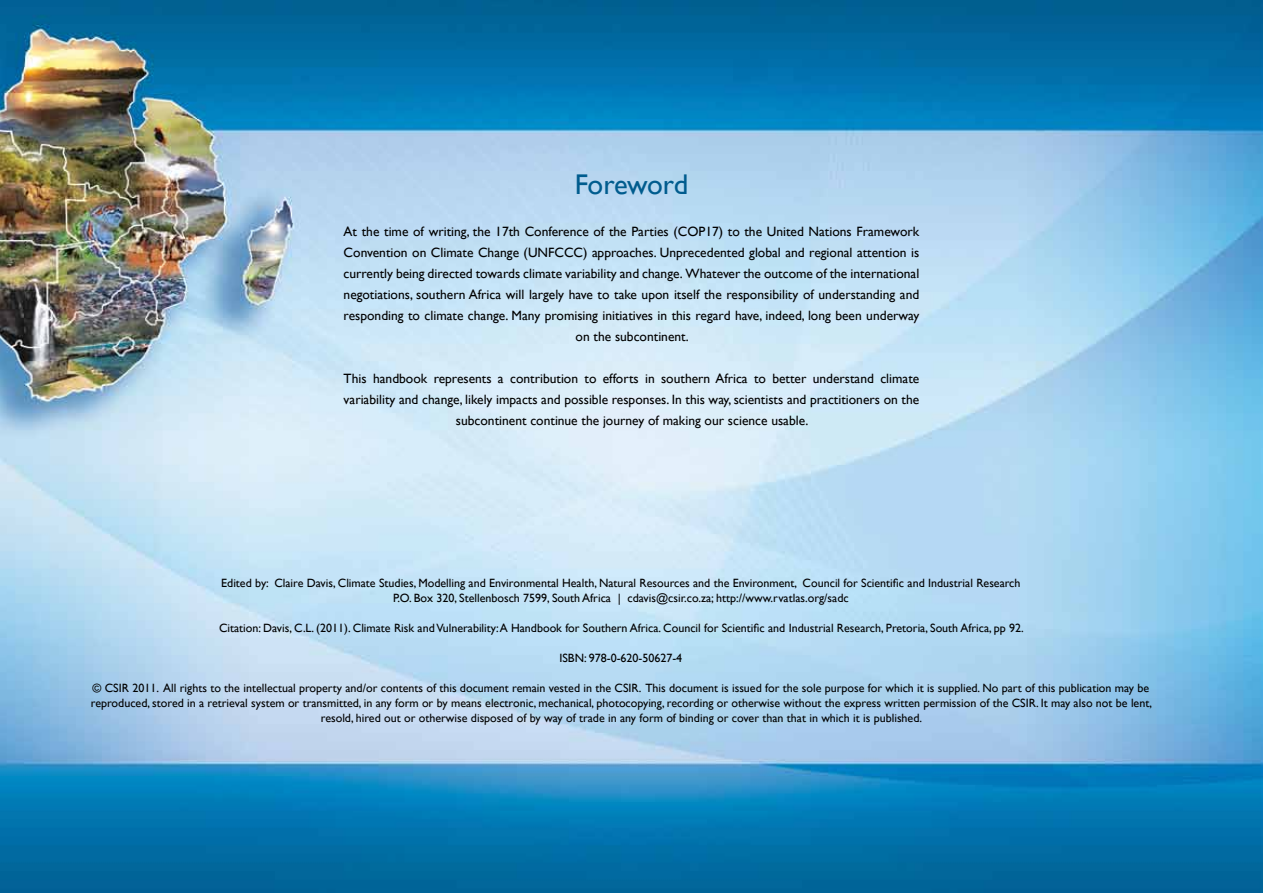
<style>
.page{position:relative;width:1263px;height:893px;background:#fff}
.page>*{position:absolute;margin:0;border:0;box-sizing:border-box;transform-origin:0 0}
.t1{font:28.5px "Gill Sans";letter-spacing:-.015em;color:#005c8e}
.t2{font:13.5px/21px "Gill Sans";color:#000;text-align:center}
.t3{font:12px/15px "Gill Sans";color:#000;text-align:center}
</style>
<div class="page">
<img style="left:0;top:0;width:1263px;height:893px">
<h1 class="t1" style="left:575px;top:168px;width:115px">Foreword</h1>
<p class="t2" style="left:344px;top:221px;width:577px">At the time of writing, the 17th Conference of the Parties (COP17) to the United Nations Framework Convention on Climate Change (UNFCCC) approaches. Unprecedented global and regional attention is currently being directed towards climate variability and change. Whatever the outcome of the international negotiations, southern Africa will largely have to take upon itself the responsibility of understanding and responding to climate change. Many promising initiatives in this regard have, indeed, long been underway on the subcontinent.</p>
<p class="t2" style="left:344px;top:368px;width:577px">This handbook represents a contribution to efforts in southern Africa to better understand climate variability and change, likely impacts and possible responses. In this way, scientists and practitioners on the subcontinent continue the journey of making our science usable.</p>
<p class="t3" style="left:221px;top:575px;width:801px">Edited by: Claire Davis, Climate Studies, Modelling and Environmental Health, Natural Resources and the Environment, Council for Scientific and Industrial Research<br>P.O. Box 320, Stellenbosch 7599, South Africa | cdavis@csir.co.za; http://www.rvatlas.org/sadc</p>
<p class="t3" style="left:219px;top:620px;width:806px">Citation: Davis, C.L. (2011). Climate Risk and Vulnerability: A Handbook for Southern Africa. Council for Scientific and Industrial Research, Pretoria, South Africa, pp 92.</p>
<p class="t3" style="left:559px;top:650px;width:124px">ISBN: 978-0-620-50627-4</p>
<p class="t3" style="left:91px;top:680px;width:1062px">© CSIR 2011. All rights to the intellectual property and/or contents of this document remain vested in the CSIR. This document is issued for the sole purpose for which it is supplied. No part of this publication may be reproduced, stored in a retrieval system or transmitted, in any form or by means electronic, mechanical, photocopying, recording or otherwise without the express written permission of the CSIR. It may also not be lent, resold, hired out or otherwise disposed of by way of trade in any form of binding or cover than that in which it is published.</p>
</div>
